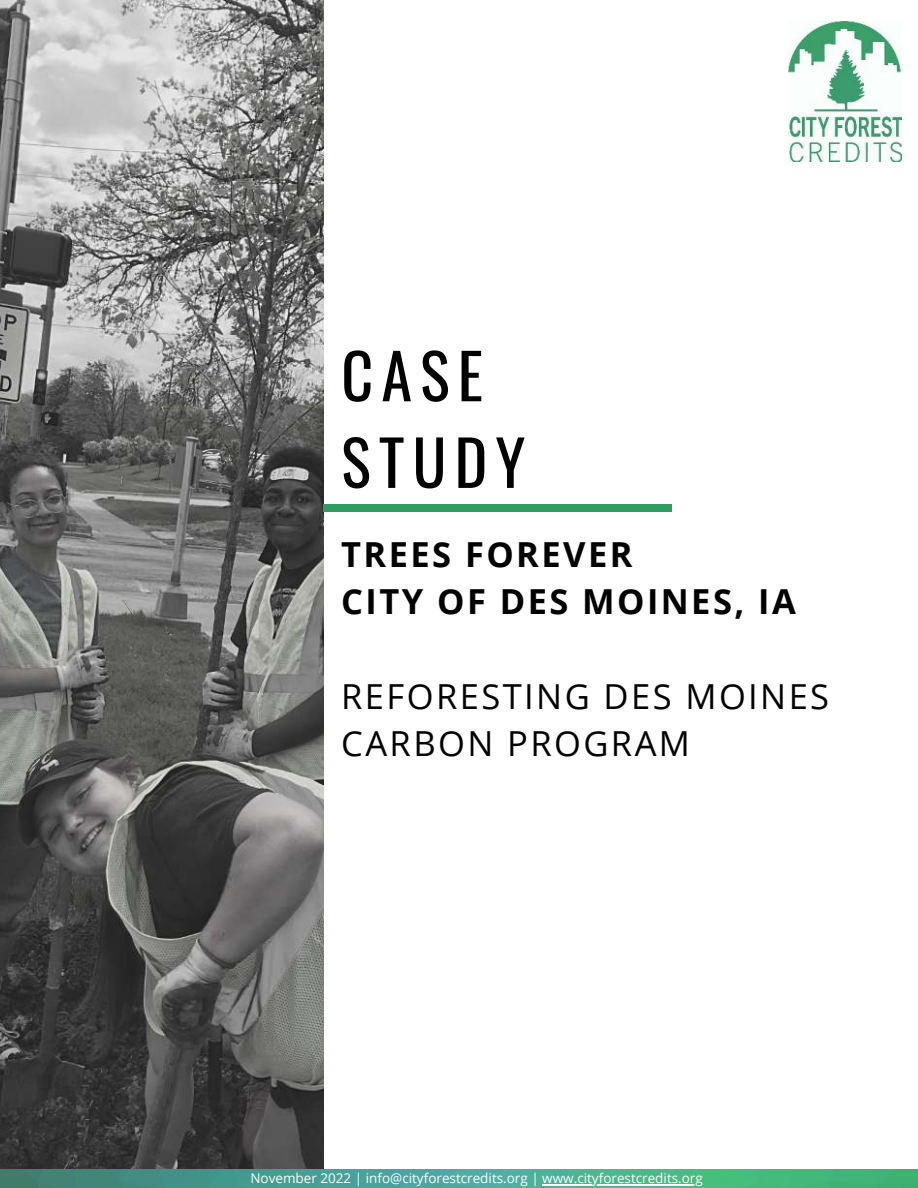
<style>
.page{position:relative;width:918px;height:1188px;background:#fff}
.page>*{position:absolute;margin:0;border:0;box-sizing:border-box;transform-origin:0 0}
.t1{font:62.25px/86.7px "Oswald";letter-spacing:.13em;color:#000}
.t2{font:34.5px/47.2px "Open Sans";letter-spacing:.07em;color:#000}
.t3{font:700 34.5px/47.2px "Open Sans";letter-spacing:.07em;color:#000}
.t4{font:13.5px "Open Sans";color:#fdfcfd}
</style>
<div class="page">
<img style="left:0;top:0;width:323px;height:1169px">
<div style="left:323px;top:504px;width:349px;height:8px;background:#309c5f"></div>
<img style="left:789px;top:21px;width:112px;height:141px">
<img style="left:0;top:1169px;width:918px;height:19px">
<hr style="left:542px;top:1184px;width:161px;height:1px;background:#fdfcfd">
<h1 class="t1" style="left:341px;top:326px;width:186px">CASE<br>STUDY</h1>
<h2 class="t3" style="left:341px;top:530px;width:456px">TREES FOREVER<br>CITY OF DES MOINES, IA</h2>
<h2 class="t2" style="left:341px;top:672px;width:490px">REFORESTING DES MOINES<br>CARBON PROGRAM</h2>
<p class="t4" style="left:250px;top:1169px;width:454px">November 2022 | info@cityforestcredits.org | www.cityforestcredits.org</p>
</div>
